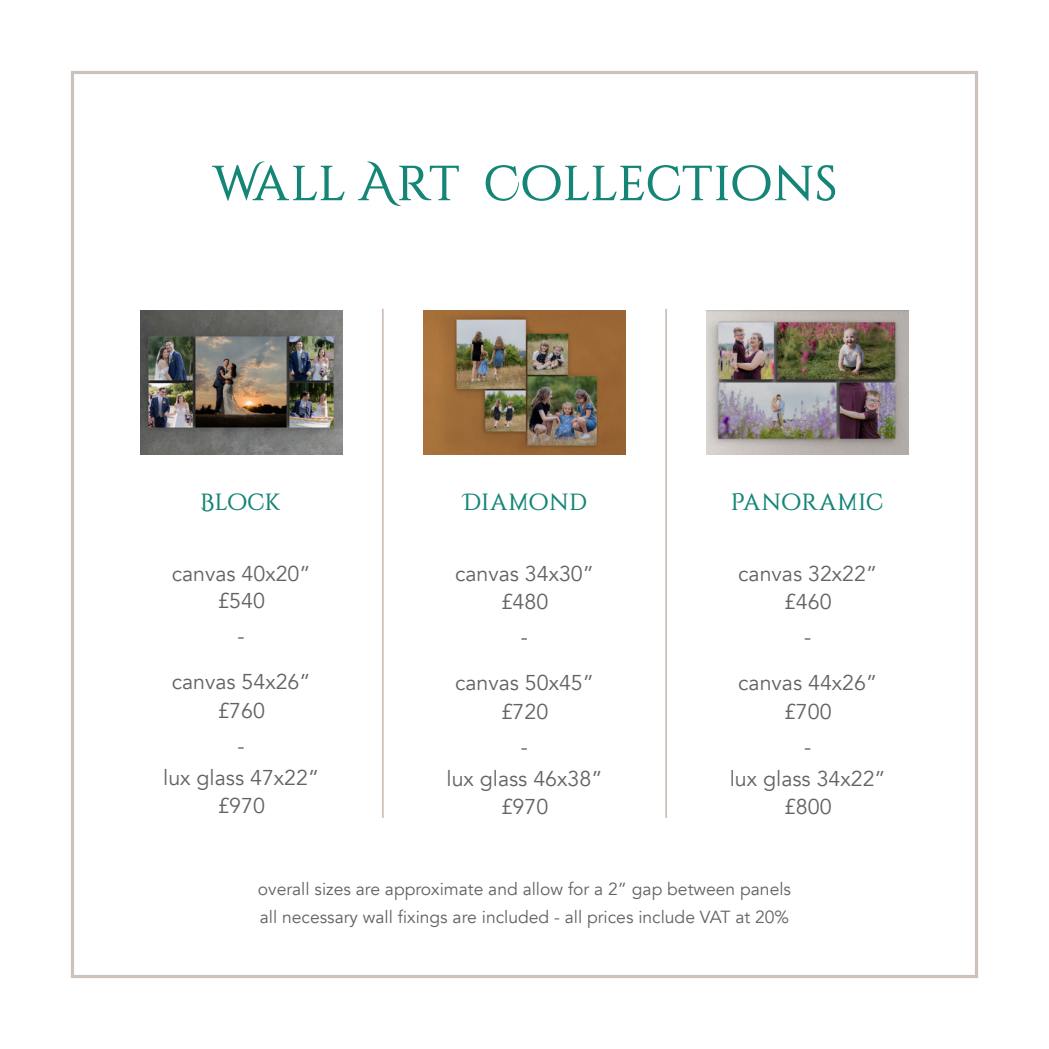
<style>
.page{position:relative;width:1049px;height:1049px;background:#fff}
.page>*{position:absolute;margin:0;border:0;box-sizing:border-box;transform-origin:0 0}
.t1{font:75px "Qualittle";color:#148576}
.t2{font:35.75px "Qualittle";color:#148576}
.t3{font:21.5px "Avenir";color:#636363}
.t4{font:17.5px "Avenir";color:#636363}
</style>
<div class="page">
<img style="left:140px;top:310px;width:202px;height:144px">
<img style="left:423px;top:310px;width:203px;height:144px">
<img style="left:706px;top:310px;width:203px;height:144px">
<hr style="left:382px;top:309px;width:2px;height:509px;background:#cdc2b9">
<hr style="left:665px;top:309px;width:2px;height:509px;background:#cdc2b9">
<p class="t1" style="left:212px;top:152px;width:626px">Wall Art Collections</p>
<p class="t2" style="left:201px;top:487px;width:81px">Block</p>
<p class="t2" style="left:462px;top:487px;width:127px">Diamond</p>
<p class="t2" style="left:732px;top:487px;width:153px">Panoramic</p>
<p class="t3" style="left:172px;top:560px;width:140px">canvas 40x20”</p>
<p class="t3" style="left:217px;top:588px;width:49px">£540</p>
<p class="t3" style="left:238px;top:623px;width:9px">-</p>
<p class="t3" style="left:172px;top:669px;width:140px">canvas 54x26”</p>
<p class="t3" style="left:217px;top:697px;width:49px">£760</p>
<p class="t3" style="left:238px;top:732px;width:9px">-</p>
<p class="t3" style="left:163px;top:765px;width:157px">lux glass 47x22”</p>
<p class="t3" style="left:217px;top:792px;width:49px">£970</p>
<p class="t3" style="left:455px;top:560px;width:140px">canvas 34x30”</p>
<p class="t3" style="left:501px;top:589px;width:49px">£480</p>
<p class="t3" style="left:521px;top:624px;width:9px">-</p>
<p class="t3" style="left:455px;top:670px;width:140px">canvas 50x45”</p>
<p class="t3" style="left:501px;top:699px;width:49px">£720</p>
<p class="t3" style="left:521px;top:734px;width:9px">-</p>
<p class="t3" style="left:446px;top:766px;width:157px">lux glass 46x38”</p>
<p class="t3" style="left:501px;top:794px;width:49px">£970</p>
<p class="t3" style="left:738px;top:560px;width:140px">canvas 32x22”</p>
<p class="t3" style="left:784px;top:589px;width:49px">£460</p>
<p class="t3" style="left:804px;top:624px;width:9px">-</p>
<p class="t3" style="left:738px;top:670px;width:140px">canvas 44x26”</p>
<p class="t3" style="left:784px;top:699px;width:49px">£700</p>
<p class="t3" style="left:804px;top:734px;width:9px">-</p>
<p class="t3" style="left:730px;top:766px;width:157px">lux glass 34x22”</p>
<p class="t3" style="left:784px;top:794px;width:49px">£800</p>
<p class="t4" style="left:258px;top:878px;width:535px">overall sizes are approximate and allow for a 2” gap between panels</p>
<p class="t4" style="left:260px;top:907px;width:531px">all necessary wall fixings are included - all prices include VAT at 20%</p>
</div>
